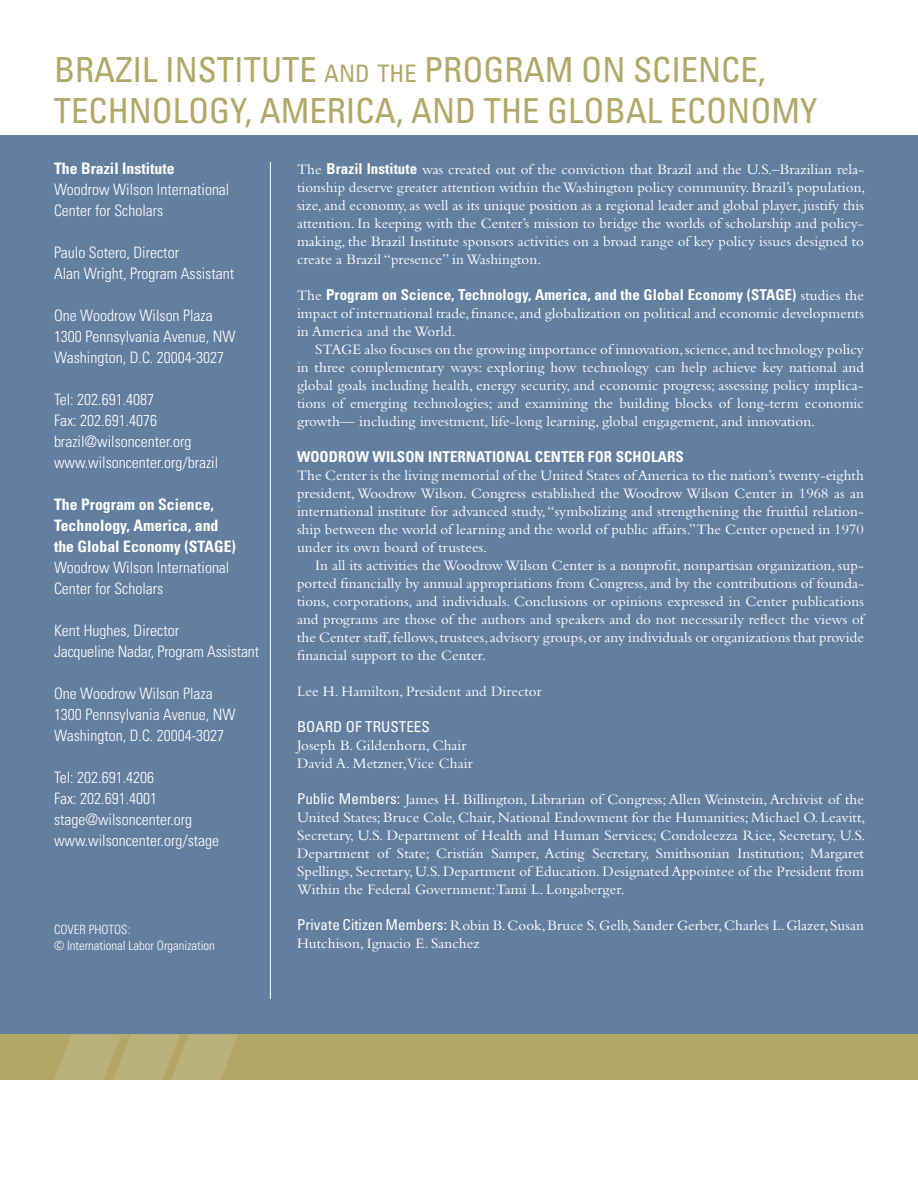
<style>
.page{position:relative;width:918px;height:1188px;background:#fff}
.page>*{position:absolute;margin:0;border:0;box-sizing:border-box;transform-origin:0 0}
.t1{font:condensed 34.5px "Univers";color:#b1a767}
.t2{font:300 condensed 15.75px/21px "Univers";color:#fff}
.t3{font:700 condensed 15.75px/21px "Univers";color:#fff}
.t4{font:15px/18px "Bembo";letter-spacing:.005em;color:#fff;text-align:justify}
.t5{font:700 condensed 15px "Univers";letter-spacing:.005em;color:#fff}
.t6{font:condensed 15px "Univers";letter-spacing:.005em;color:#fff}
.t7{font:300 condensed 12.75px/15.8px "Univers";color:#fff}
.s1{font-size:24.15px}
.s2{font-family:"Univers";font-weight:700;font-stretch:condensed}
.s3{font-family:"Bembo";font-weight:400;font-stretch:normal}
.s4{font-family:"Univers";font-stretch:condensed}
</style>
<div class="page">
<div style="left:0;top:135px;width:918px;height:909px;background:#627fa0"></div>
<hr style="left:270px;top:162px;width:1px;height:837px;background:#fff">
<div style="left:0;top:1035px;width:918px;height:45px;background:#b1a767"></div>
<svg style="left:54px;top:1035px;width:184px;height:45px"></svg>
<h1 class="t1" style="left:54px;top:48px;width:162px">BRAZIL INSTITUTE</h1>
<h1 class="t1" style="left:324px;top:48px;width:141px"><span class="s1">AND THE</span> PROGRAM</h1>
<h1 class="t1" style="left:581px;top:48px;width:186px">ON SCIENCE,</h1>
<h1 class="t1" style="left:54px;top:89px;width:118px">TECHNOLOG</h1>
<h1 class="t1" style="left:230px;top:89px;width:71px">Y, AMERICA</h1>
<h1 class="t1" style="left:396px;top:89px;width:192px">, AND THE GLOBAL</h1>
<h1 class="t1" style="left:670px;top:89px;width:149px">ECONOMY</h1>
<p class="t3" style="left:54px;top:158px;width:122px">The Brazil Institute</p>
<p class="t2" style="left:54px;top:179px;width:177px">Woodrow Wilson International<br>Center for Scholars</p>
<p class="t2" style="left:54px;top:242px;width:182px">Paulo Sotero, Director<br>Alan Wright, Program Assistant</p>
<p class="t2" style="left:54px;top:305px;width:183px">One Woodrow Wilson Plaza<br>1300 Pennsylvania Avenue, NW<br>Washington, D.C. 20004-3027</p>
<p class="t2" style="left:54px;top:389px;width:166px">Tel: 202.691.4087<br>Fax: 202.691.4076 brazil@wilsoncenter.org www.wilsoncenter.org/brazil</p>
<p class="t3" style="left:54px;top:494px;width:183px">The Program on Science,<br>Technology, America, and the Global Economy (STAGE)</p>
<p class="t2" style="left:54px;top:557px;width:177px">Woodrow Wilson International<br>Center for Scholars</p>
<p class="t2" style="left:54px;top:620px;width:207px">Kent Hughes, Director<br>Jacqueline Nadar, Program Assistant</p>
<p class="t2" style="left:54px;top:683px;width:183px">One Woodrow Wilson Plaza<br>1300 Pennsylvania Avenue, NW<br>Washington, D.C. 20004-3027</p>
<p class="t2" style="left:54px;top:767px;width:167px">Tel: 202.691.4206<br>Fax: 202.691.4001 stage@wilsoncenter.org www.wilsoncenter.org/stage</p>
<p class="t4" style="left:297px;top:160px;width:570px">The <span class="s2">Brazil Institute</span> was created out of the conviction that Brazil and the U.S.–Brazilian rela&shy;tionship deserve greater attention within the Washington policy community. Brazil’s population, size, and economy, as well as its unique position as a regional leader and global player, justify this attention. In keeping with the Center’s mission to bridge the worlds of scholarship and policy&shy;making, the Brazil Institute sponsors activities on a broad range of key policy issues designed to create a Brazil “presence” in Washington.</p>
<p class="t5" style="left:297px;top:285px;width:569px"><span class="s3">The</span> Program on Science, Technology, America, and the Global Economy (STAGE) <span class="s3">studies the</span></p>
<p class="t4" style="left:297px;top:304px;width:568px">impact of international trade, finance, and globalization on political and economic developments in America and the World.</p>
<p class="t4" style="left:297px;top:340px;width:569px;text-indent:18px">STAGE also focuses on the growing importance of innovation, science, and technology policy in three complementary ways: exploring how technology can help achieve key national and global goals including health, energy security, and economic progress; assessing policy implica&shy;tions of emerging technologies; and examining the building blocks of long-term economic growth— including investment, life-long learning, global engagement, and innovation.</p>
<p class="t5" style="left:297px;top:447px;width:388px">WOODROW WILSON INTERNATIONAL CENTER FOR SCHOLARS</p>
<p class="t4" style="left:297px;top:466px;width:568px">The Center is the living memorial of the United States of America to the nation’s twenty-eighth president, Woodrow Wilson. Congress established the Woodrow Wilson Center in 1968 as an international institute for advanced study, “symbolizing and strengthening the fruitful relation&shy;ship between the world of learning and the world of public affairs.” The Center opened in 1970 under its own board of trustees.</p>
<p class="t4" style="left:297px;top:556px;width:569px;text-indent:18px">In all its activities the Woodrow Wilson Center is a nonprofit, nonpartisan organization, sup&shy;ported financially by annual appropriations from Congress, and by the contributions of founda&shy;tions, corporations, and individuals. Conclusions or opinions expressed in Center publications and programs are those of the authors and speakers and do not necessarily reflect the views of the Center staff, fellows, trustees, advisory groups, or any individuals or organizations that provide financial support to the Center.</p>
<p class="t4" style="left:297px;top:682px;width:246px">Lee H. Hamilton, President and Director</p>
<p class="t6" style="left:297px;top:717px;width:134px">BOARD OF TRUSTEES</p>
<p class="t4" style="left:297px;top:736px;width:177px">Joseph B. Gildenhorn, Chair<br>David A. Metzner,Vice Chair</p>
<p class="t4" style="left:297px;top:790px;width:570px"><span class="s4">PUBLIC MEMBERS:</span> James H. Billington, Librarian of Congress; Allen Weinstein, Archivist of the United States; Bruce Cole, Chair, National Endowment for the Humanities; Michael O. Leavitt, Secretary, U.S. Department of Health and Human Services; Condoleezza Rice, Secretary, U.S.<br>Department of State; Cristián Samper, Acting Secretary, Smithsonian Institution; Margaret Spellings, Secretary, U.S. Department of Education. Designated Appointee of the President from Within the Federal Government: Tami L. Longaberger.</p>
<p class="t4" style="left:297px;top:916px;width:568px"><span class="s4">PRIVATE CITIZEN MEMBERS:</span> Robin B. Cook, Bruce S. Gelb, Sander Gerber, Charles L. Glazer, Susan<br>Hutchison, Ignacio E. Sanchez</p>
<p class="t7" style="left:54px;top:922px;width:162px">COVER PHOTOS:<br>© International Labor Organization</p>
</div>
